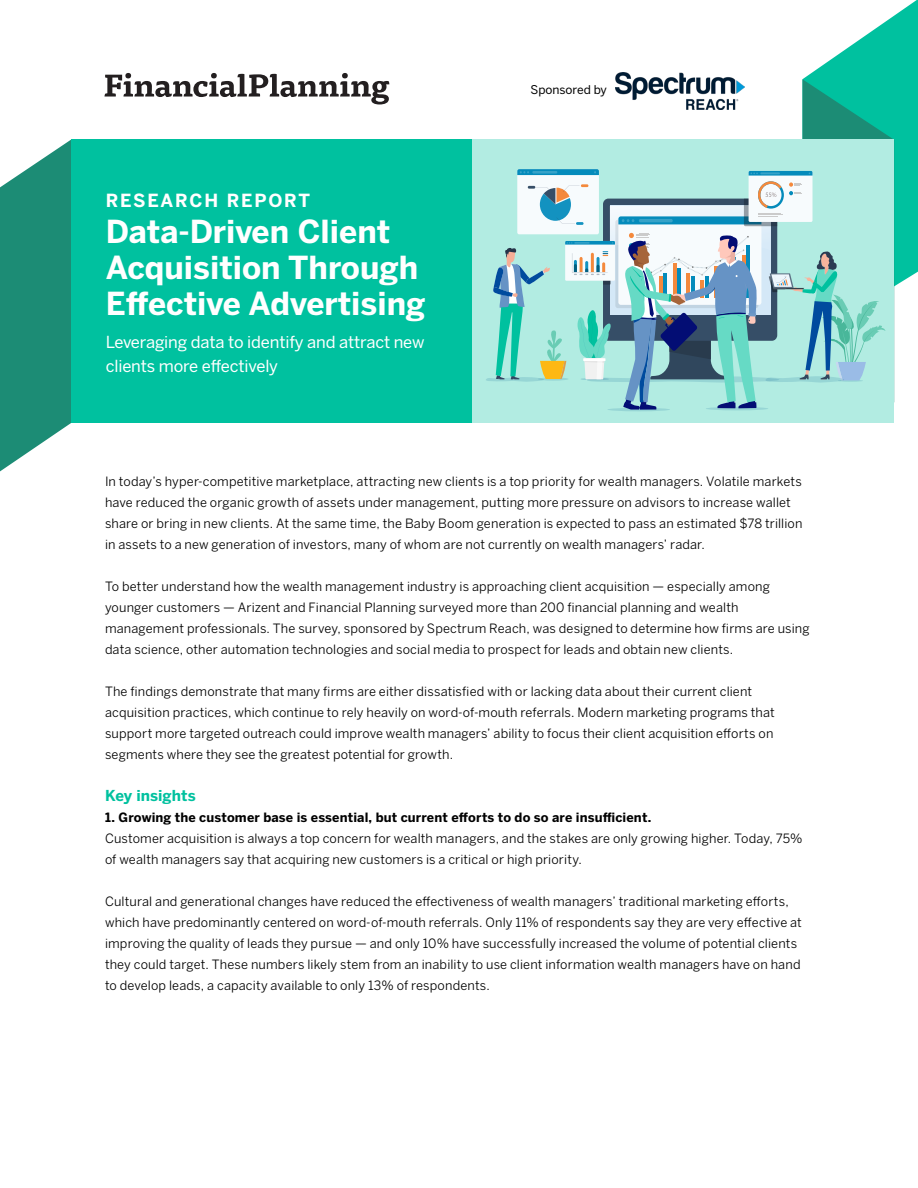
<style>
.page{position:relative;width:918px;height:1188px;background:#fff}
.page>*{position:absolute;margin:0;border:0;box-sizing:border-box;transform-origin:0 0}
.Cover_Title{font:700 31.5px/36px "Benton Sans";color:#fff}
.Cover_prefix{font:700 18px "Benton Sans";letter-spacing:.1em;color:#fff}
.Cover_dek{font:16.5px/24px "Benton Sans";letter-spacing:-.01em;color:#fff}
.Subhead{font:700 15px "Benton Sans";color:#00c19f}
.Body{font:12.75px/21px "Benton Sans";letter-spacing:.01em;color:#000}
.t1{font:12px "Benton Sans";color:#000}
.s1{font-weight:700}
</style>
<div class="page">
<svg style="left:0;top:140px;width:71px;height:331px;background:#3c9c88"></svg>
<div style="left:71px;top:140px;width:823px;height:283px;background:#00c19f"></div>
<div style="left:473px;top:140px;width:421px;height:283px;background:#b2ece2"></div>
<hr style="left:607px;top:408px;width:63px;height:3px;background:#005d91;border-radius:50%">
<svg style="left:486px;top:0;width:432px;height:410px"></svg>
<svg style="left:104px;top:73px;width:285px;height:32px"></svg>
<img style="left:616px;top:72px;width:128px;height:37px">
<p class="Cover_prefix" style="left:106px;top:190px;width:206px">RESEARCH REPORT</p>
<p class="Cover_Title" style="left:106px;top:213px;width:321px">Data-Driven Client<br>Acquisition Through<br>Effective Advertising</p>
<p class="Cover_dek" style="left:106px;top:330px;width:320px">Leveraging data to identify and attract new clients more effectively</p>
<p class="t1" style="left:530px;top:83px;width:78px">Sponsored by</p>
<p class="Body" style="left:105px;top:471px;width:699px">In today’s hyper-competitive marketplace, attracting new clients is a top priority for wealth managers. Volatile markets have reduced the organic growth of assets under management, putting more pressure on advisors to increase wallet share or bring in new clients. At the same time, the Baby Boom generation is expected to pass an estimated $78 trillion in assets to a new generation of investors, many of whom are not currently on wealth managers’ radar.</p>
<p class="Body" style="left:105px;top:576px;width:706px">To better understand how the wealth management industry is approaching client acquisition — especially among younger customers — Arizent and Financial Planning surveyed more than 200 financial planning and wealth management professionals. The survey, sponsored by Spectrum Reach, was designed to determine how firms are using data science, other automation technologies and social media to prospect for leads and obtain new clients.</p>
<p class="Body" style="left:105px;top:681px;width:671px">The findings demonstrate that many firms are either dissatisfied with or lacking data about their current client acquisition practices, which continue to rely heavily on word-of-mouth referrals. Modern marketing programs that support more targeted outreach could improve wealth managers’ ability to focus their client acquisition efforts on segments where they see the greatest potential for growth.</p>
<p class="Subhead" style="left:105px;top:787px;width:92px">Key insights</p>
<p class="Body" style="left:105px;top:807px;width:699px"><span class="s1">1. Growing the customer base is essential, but current efforts to do so are insufficient.<br></span>Customer acquisition is always a top concern for wealth managers, and the stakes are only growing higher. Today, 75% of wealth managers say that acquiring new customers is a critical or high priority.</p>
<p class="Body" style="left:105px;top:891px;width:698px">Cultural and generational changes have reduced the effectiveness of wealth managers’ traditional marketing efforts, which have predominantly centered on word-of-mouth referrals. Only 11% of respondents say they are very effective at improving the quality of leads they pursue — and only 10% have successfully increased the volume of potential clients they could target. These numbers likely stem from an inability to use client information wealth managers have on hand to develop leads, a capacity available to only 13% of respondents.</p>
</div>
